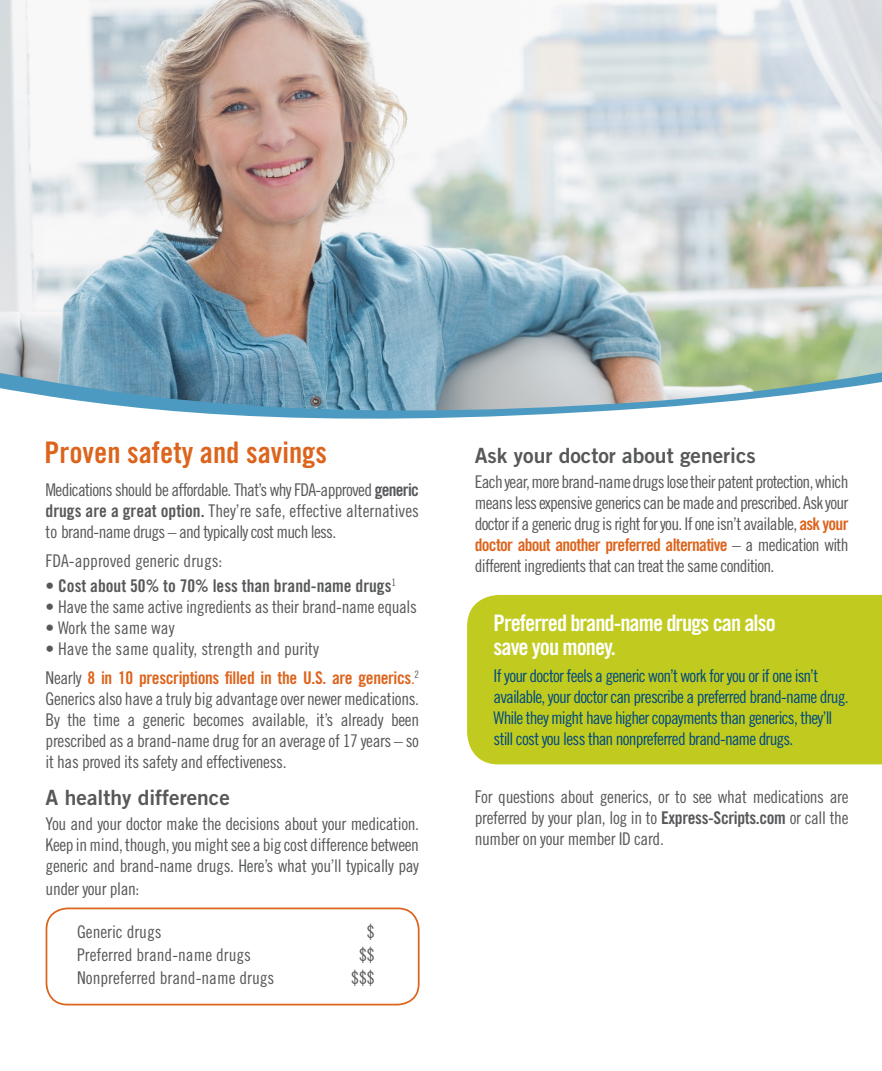
<style>
.page{position:relative;width:882px;height:1071px;background:#fff}
.page>*{position:absolute;margin:0;border:0;box-sizing:border-box;transform-origin:0 0}
.body{font:29.75px "Trade Gothic Bold Cond Twenty";color:#dc641c}
.t1{font:22.75px/24.5px "Trade Gothic Bold Cond Twenty";letter-spacing:-.04em;color:#fff}
.body-2{font:21px "Trade Gothic Bold Two";color:#57585a}
.body-3{font:17.5px/21px "Trade Gothic Cond Eighteen";letter-spacing:-.02em;color:#57585a;text-align:justify}
.t2{font:17.5px/21px "Trade Gothic Cond Eighteen";letter-spacing:-.045em;color:#004a7f}
.body-4{font:17.5px "Trade Gothic Cond Eighteen";color:#57585a}
.body-5{font:17.5px "Trade Gothic Bold Cond Twenty";color:#57585a}
.s1{font-family:"Trade Gothic Bold Cond Twenty"}
.s2{font-family:"Trade Gothic Cond Eighteen"}
.s3{font-family:"Trade Gothic Bold Cond Twenty";color:#dc641c}
.s4{color:#dc641c}
</style>
<div class="page">
<img style="left:0;top:0;width:882px;height:209px">
<svg style="left:0;top:209px;width:882px;height:27px"></svg>
<svg style="left:0;top:236px;width:882px;height:359px"></svg>
<div style="left:46px;top:908px;width:374px;height:97px;border:2px solid #dc641c;border-radius:21px"></div>
<div style="left:467px;top:595px;width:415px;height:169px;background:#c1cb1f"></div>
<p class="body" style="left:45px;top:434px;width:284px">Proven safety and savings</p>
<p class="body-3" style="left:46px;top:479px;width:375px">Medications should be affordable. That’s why FDA-approved <span class="s1">generic drugs are a great option.</span> They’re safe, effective alternatives to brand-name drugs – and typically cost much less.</p>
<p class="body-4" style="left:46px;top:550px;width:178px">FDA-approved generic drugs:</p>
<p class="body-5" style="left:46px;top:575px;width:352px"><span class="s2">•</span> Cost about 50% to 70% less than brand-name drugs<sup>1</sup></p>
<p class="body-3" style="left:46px;top:596px;width:373px">• Have the same active ingredients as their brand-name equals</p>
<p class="body-4" style="left:46px;top:617px;width:130px">• Work the same way</p>
<p class="body-4" style="left:46px;top:638px;width:275px">• Have the same quality, strength and purity</p>
<p class="body-3" style="left:46px;top:667px;width:375px">Nearly <span class="s3">8 in 10 prescriptions filled in the U.S. are generics</span><span class="s4">.</span><sup>2<br></sup>Generics also have a truly big advantage over newer medications.<br>By the time a generic becomes available, it’s already been prescribed as a brand-name drug for an average of 17 years – so it has proved its safety and effectiveness.</p>
<p class="body-2" style="left:46px;top:785px;width:186px">A healthy difference</p>
<p class="body-3" style="left:46px;top:813px;width:375px">You and your doctor make the decisions about your medication.<br>Keep in mind, though, you might see a big cost difference between generic and brand-name drugs. Here’s what you’ll typically pay</p>
<p class="body-3" style="left:46px;top:878px;width:95px">under your plan:</p>
<p class="body-4" style="left:77px;top:921px;width:86px">Generic drugs</p>
<p class="body-3" style="left:367px;top:921px;width:9px">$</p>
<p class="body-4" style="left:77px;top:944px;width:175px">Preferred brand-name drugs</p>
<p class="body-3" style="left:359px;top:944px;width:17px">$$</p>
<p class="body-4" style="left:77px;top:967px;width:199px">Nonpreferred brand-name drugs</p>
<p class="body-3" style="left:351px;top:967px;width:25px">$$$</p>
<p class="body-2" style="left:475px;top:443px;width:283px">Ask your doctor about generics</p>
<p class="body-3" style="left:475px;top:471px;width:375px">Each year, more brand-name drugs lose their patent protection, which means less expensive generics can be made and prescribed. Ask your doctor if a generic drug is right for you. If one isn’t available, <span class="s3">ask your doctor about another preferred alternative</span> – a medication with different ingredients that can treat the same condition.</p>
<p class="t1" style="left:494px;top:610px;width:284px">Preferred brand-name drugs can also save you money.</p>
<p class="t2" style="left:494px;top:665px;width:356px">If your doctor feels a generic won’t work for you or if one isn’t available, your doctor can prescribe a preferred brand-name drug.<br>While they might have higher copayments than generics, they’ll still cost you less than nonpreferred brand-name drugs.</p>
<p class="body-3" style="left:475px;top:786px;width:375px">For questions about generics, or to see what medications are preferred by your plan, log in to <span class="s1">Express-Scripts.com</span> or call the number on your member ID card.</p>
</div>
